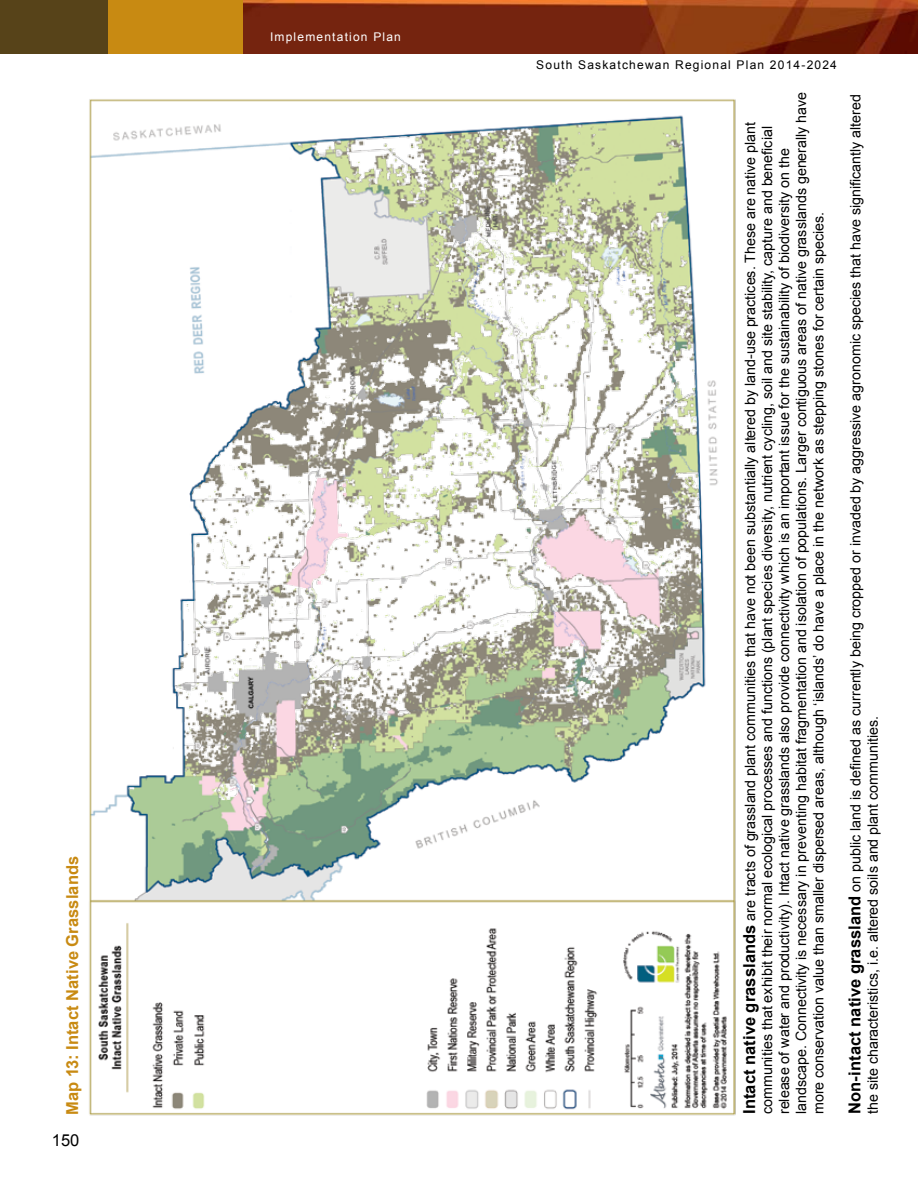
<style>
.page{position:relative;width:918px;height:1188px;background:#fff}
.page>*{position:absolute;margin:0;border:0;box-sizing:border-box;transform-origin:0 0}
.t1{font:700 16.5px "Arial";letter-spacing:.005em;color:#c88a12}
.t2{font:16.5px "Arial";color:#000}
.t3{font:14.25px/17.1px "Arial";color:#000}
.t4{font:12px "Arial";letter-spacing:.1em;color:#000}
.t5{font:12px "Arial";letter-spacing:.1em;color:#fff}
.s1{font-weight:700;font-size:16.5px}
</style>
<div class="page">
<img style="left:243px;top:0;width:675px;height:54px">
<div style="left:0;top:0;width:108px;height:54px;background:#574319"></div>
<div style="left:108px;top:0;width:135px;height:54px;background:#c88a12"></div>
<img style="left:89px;top:99px;width:647px;height:1017px">
<p class="t1" style="left:61px;top:1115px;width:261px;rotate:-90deg">Map 13: Intact Native Grasslands</p>
<p class="t2" style="left:52px;top:1129px;width:29px">150</p>
<p class="t5" style="left:270px;top:29px;width:132px">Implementation Plan</p>
<p class="t4" style="left:536px;top:57px;width:302px">South Saskatchewan Regional Plan 2014-2024</p>
<p class="t3" style="left:742px;top:1114px;width:1024px;rotate:-90deg"><span class="s1">Intact native grasslands</span> are tracts of grassland plant communities that have not been substantially altered by land-use practices. These are native plant communities that exhibit their normal ecological processes and functions (plant species diversity, nutrient cycling, soil and site stability, capture and beneficial release of water and productivity). Intact native grasslands also provide connectivity which is an important issue for the sustainability of biodiversity on the landscape. Connectivity is necessary in preventing habitat fragmentation and isolation of populations. Larger contiguous areas of native grasslands generally have more conservation value than smaller dispersed areas, although ‘islands’ do have a place in the network as stepping stones for certain species.</p>
<p class="t3" style="left:847px;top:1114px;width:1022px;rotate:-90deg"><span class="s1">Non-intact native grassland</span> on public land is defined as currently being cropped or invaded by aggressive agronomic species that have significantly altered the site characteristics, i.e. altered soils and plant communities.</p>
</div>
